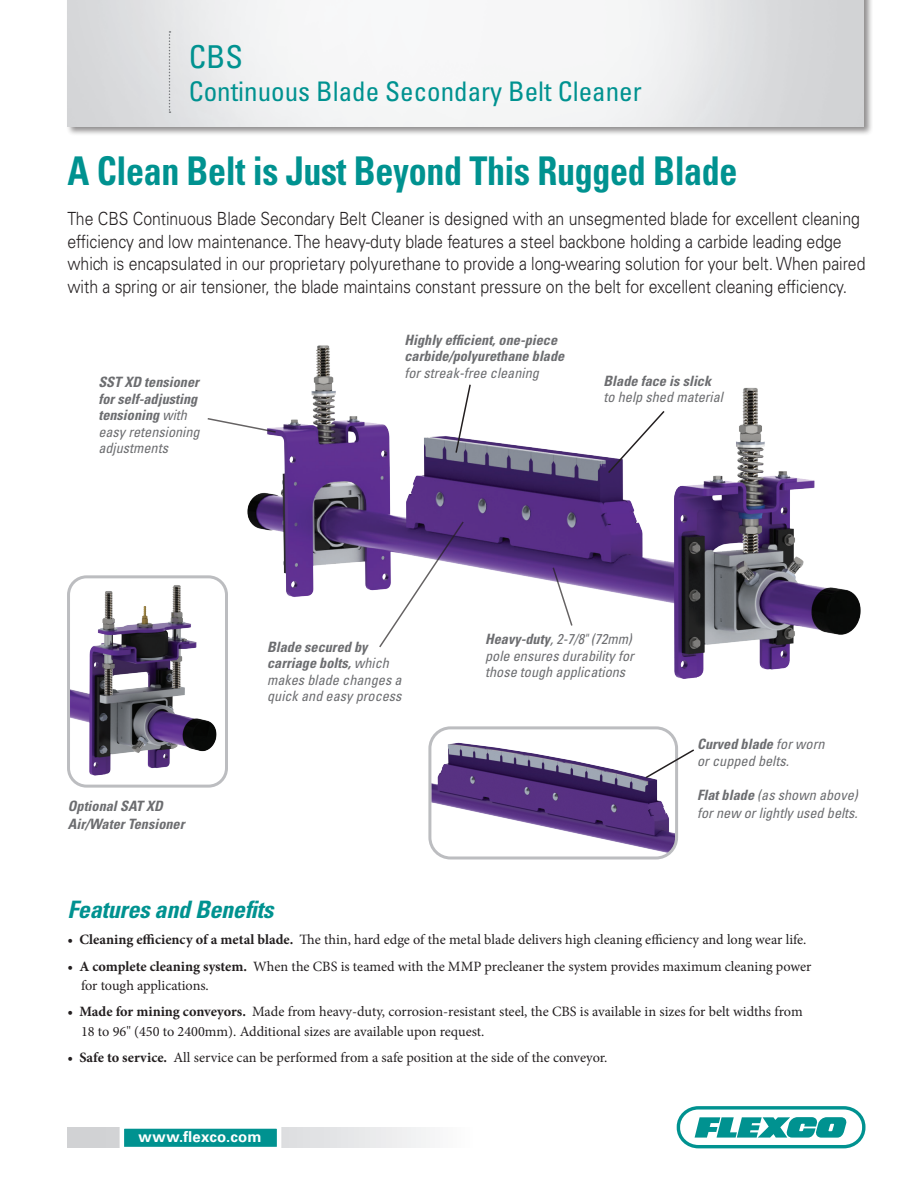
<style>
.page{position:relative;width:918px;height:1188px;background:#fff}
.page>*{position:absolute;margin:0;border:0;box-sizing:border-box;transform-origin:0 0}
.intro_hdr{font:700 condensed 39.6px "Univers LT Std";letter-spacing:-.01em;color:#009290;scale:.91 1}
.t1{font:condensed 31.5px "Univers LT Std";color:#009290}
.t2{font:condensed 27px "Univers LT Std";color:#009290}
.sub_hdr{font:italic 700 condensed 24px "Univers LT Std";letter-spacing:-.01em;color:#009290}
.t3{font:300 18.15px/22.5px "Univers LT Std";letter-spacing:-.005em;color:#231f20;scale:.87 1}
.t4{font:700 15.6px "Univers LT Std";letter-spacing:.005em;color:#fff}
.flexcoWeb_revrs{font:700 15px "Univers LT Std";letter-spacing:.02em;color:#fff}
.body_copy{font:14.25px/19.5px "Minion Pro";color:#231f20}
.captions_Left_Aligned{font:italic condensed 14.25px/16.5px "Univers LT Std";color:#6c6d70}
.captions_Left_Aligned-2{font:italic 700 condensed 14.25px/16.5px "Univers LT Std";color:#6c6d70}
.s1{font-weight:400}
.s2{font-weight:700}
</style>
<div class="page">
<div style="left:66px;top:0;width:808px;height:136px;background:#231f20;opacity:.5"></div>
<img style="left:67px;top:0;width:797px;height:126px">
<svg style="left:677px;top:1106px;width:188px;height:42px"></svg>
<svg style="left:68px;top:1128px;width:362px;height:20px"></svg>
<div style="left:120px;top:1124px;width:161px;height:27px;background:#009290;border:4px solid #fff"></div>
<svg style="left:169px;top:31px;width:2px;height:82px"></svg>
<img style="left:71px;top:583px;width:146px;height:195px">
<div style="left:67px;top:575px;width:161px;height:213px;border:3px solid #bcbdc0;border-radius:18px"></div>
<img style="left:247px;top:345px;width:614px;height:334px">
<svg style="left:454px;top:383px;width:18px;height:71px"></svg>
<svg style="left:607px;top:409px;width:59px;height:66px"></svg>
<svg style="left:207px;top:417px;width:70px;height:17px"></svg>
<svg style="left:551px;top:566px;width:23px;height:61px"></svg>
<svg style="left:378px;top:520px;width:87px;height:129px"></svg>
<img style="left:432px;top:740px;width:242px;height:116px">
<div style="left:428px;top:726px;width:250px;height:134px;border:3px solid #bcbdc0;border-radius:21px"></div>
<svg style="left:644px;top:748px;width:50px;height:32px"></svg>
<p class="t1" style="left:189px;top:37px;width:56px">CBS</p>
<p class="t2" style="left:189px;top:74px;width:454px">Continuous Blade Secondary Belt Cleaner</p>
<p class="intro_hdr" style="left:68px;top:147px;width:738px">A Clean Belt is Just Beyond This Rugged Blade</p>
<p class="t3" style="left:68px;top:207px;width:919px">The CBS Continuous Blade Secondary Belt Cleaner is designed with an unsegmented blade for excellent cleaning efficiency and low maintenance. The heavy-duty blade features a steel backbone holding a carbide leading edge which is encapsulated in our proprietary polyurethane to provide a long-wearing solution for your belt. When paired with a spring or air tensioner, the blade maintains constant pressure on the belt for excellent cleaning efficiency.</p>
<p class="captions_Left_Aligned-2" style="left:98px;top:374px;width:103px">SST XD tensioner for self-adjusting tensioning <span class="s1">with easy retensioning adjustments</span></p>
<p class="captions_Left_Aligned-2" style="left:404px;top:332px;width:161px">Highly efficient, one-piece carbide/polyurethane blade <span class="s1">for streak-free cleaning</span></p>
<p class="captions_Left_Aligned" style="left:604px;top:372px;width:121px"><span class="s2">Blade face is slick </span>to help shed material</p>
<p class="captions_Left_Aligned-2" style="left:68px;top:798px;width:96px">Optional SAT XD</p>
<p class="captions_Left_Aligned-2" style="left:68px;top:816px;width:118px">Air/Water Tensioner</p>
<p class="captions_Left_Aligned" style="left:267px;top:638px;width:136px"><span class="s2">Blade secured by carriage bolts,</span> which makes blade changes a quick and easy process</p>
<p class="captions_Left_Aligned" style="left:485px;top:631px;width:150px"><span class="s2">Heavy-duty</span>, 2-7/8" (72mm) pole ensures durability for those tough applications</p>
<p class="captions_Left_Aligned-2" style="left:697px;top:736px;width:129px">Curved blade <span class="s1">for worn</span></p>
<p class="captions_Left_Aligned" style="left:697px;top:753px;width:93px">or cupped belts.</p>
<p class="captions_Left_Aligned" style="left:697px;top:786px;width:162px;line-height:18px"><span class="s2">Flat blade</span> (as shown above) for new or lightly used belts.</p>
<p class="sub_hdr" style="left:68px;top:895px;width:208px">Features and Benefits</p>
<p class="body_copy" style="left:68px;top:930px;width:740px"><span class="s2">• Cleaning efficiency of a metal blade.</span> The thin, hard edge of the metal blade delivers high cleaning efficiency and long wear life.</p>
<p class="body_copy" style="left:81px;top:956px;width:732px;text-indent:-14px"><span class="s2">• A complete cleaning system.</span> When the CBS is teamed with the MMP precleaner the system provides maximum cleaning power for tough applications.</p>
<p class="body_copy" style="left:81px;top:1002px;width:723px;text-indent:-14px"><span class="s2">• Made for mining conveyors.</span> Made from heavy-duty, corrosion-resistant steel, the CBS is available in sizes for belt widths from<br>18 to 96" (450 to 2400mm). Additional sizes are available upon request.</p>
<p class="body_copy" style="left:68px;top:1048px;width:541px"><span class="s2">• Safe to service.</span> All service can be performed from a safe position at the side of the conveyor.</p>
<p class="flexcoWeb_revrs" style="left:138px;top:1128px;width:125px">www.flexco.com</p>
<p class="t4" style="left:125px;top:1128px;width:130px">w w.flexco.com</p>
</div>
